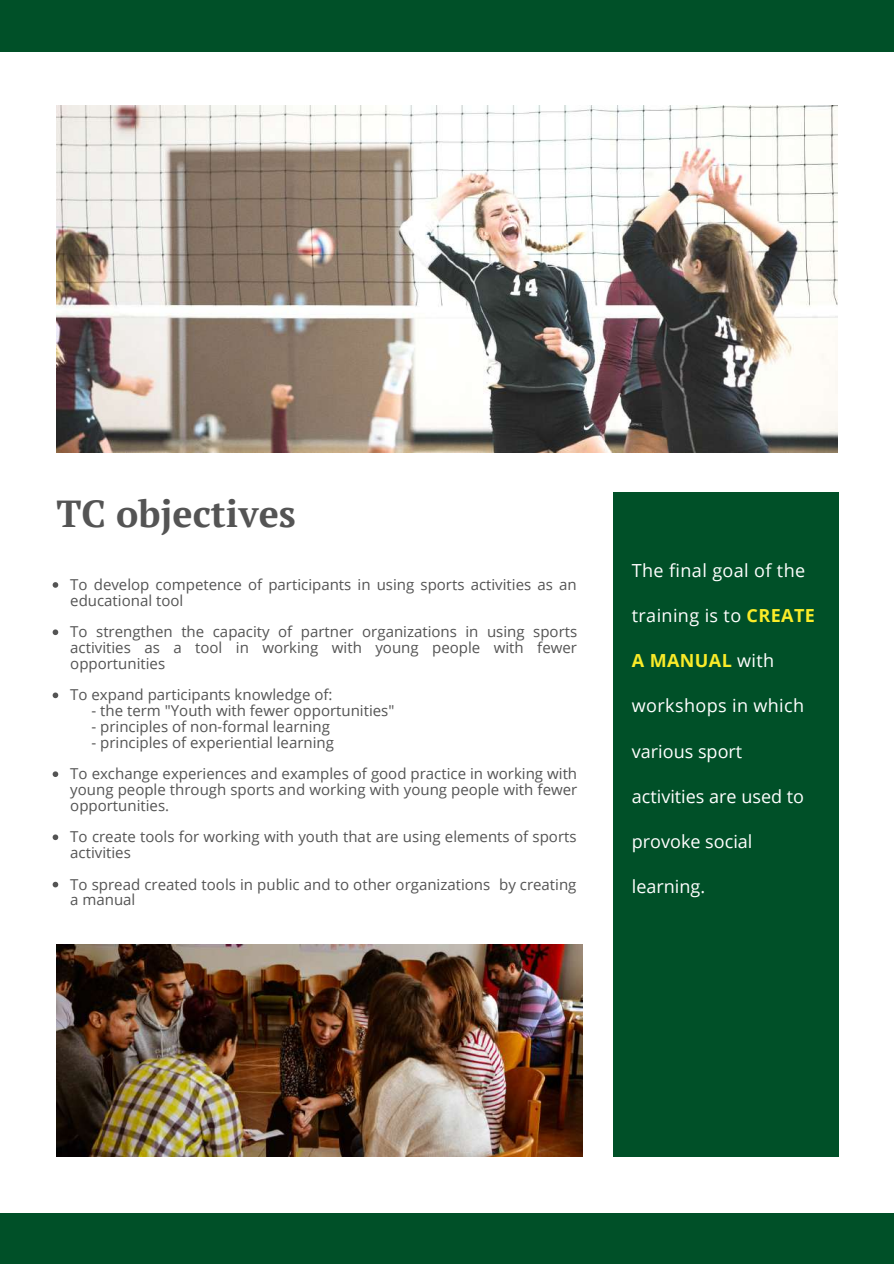
<style>
.page{position:relative;width:894px;height:1264px;background:#fff}
.page>*{position:absolute;margin:0;border:0;box-sizing:border-box;transform-origin:0 0}
.t1{font:700 37.5px "PT Serif";color:#545454}
.t2{font:18px "Open Sans";color:#fff}
.t3{font:18px "Open Sans";letter-spacing:.02em;color:#fff}
.t4{font:700 18px "Open Sans";letter-spacing:.02em;color:#faeb28}
.t5{font:15px/15.8px "Open Sans";color:#545454}
.s1{font-weight:700;color:#faeb28}
.s2{font-weight:400;color:#fff}
</style>
<div class="page">
<div style="left:0;top:0;width:893px;height:51px;background:#005028"></div>
<div style="left:0;top:1213px;width:893px;height:50px;background:#005028"></div>
<img style="left:56px;top:105px;width:781px;height:347px">
<div style="left:612px;top:492px;width:226px;height:664px;background:#005028"></div>
<svg style="left:53px;top:582px;width:5px;height:5px"></svg>
<svg style="left:53px;top:629px;width:5px;height:6px"></svg>
<svg style="left:53px;top:692px;width:5px;height:6px"></svg>
<svg style="left:53px;top:771px;width:5px;height:6px"></svg>
<svg style="left:53px;top:834px;width:5px;height:6px"></svg>
<svg style="left:53px;top:881px;width:5px;height:6px"></svg>
<img style="left:56px;top:944px;width:526px;height:212px">
<h1 class="t1" style="left:56px;top:488px;width:241px">TC objectives</h1>
<p class="t5" style="left:70px;top:576px;width:508px">To develop competence of participants in using sports activities as an educational tool</p>
<p class="t5" style="left:70px;top:623px;width:508px;text-align:justify">To strengthen the capacity of partner organizations in using sports activities as a tool in working with young people with fewer opportunities</p>
<p class="t5" style="left:70px;top:686px;width:264px">To expand participants knowledge of:</p>
<p class="t5" style="left:91px;top:702px;width:304px">- the term "Youth with fewer opportunities"</p>
<p class="t5" style="left:91px;top:718px;width:240px">- principles of non-formal learning</p>
<p class="t5" style="left:91px;top:734px;width:244px">- principles of experiential learning</p>
<p class="t5" style="left:70px;top:765px;width:508px;text-align:justify">To exchange experiences and examples of good practice in working with young people through sports and working with young people with fewer opportunities.</p>
<p class="t5" style="left:70px;top:828px;width:507px">To create tools for working with youth that are using elements of sports activities</p>
<p class="t5" style="left:70px;top:876px;width:507px">To spread created tools in public and to other organizations by creating a manual</p>
<p class="t3" style="left:631px;top:558px;width:175px">The final goal of the</p>
<p class="t3" style="left:631px;top:603px;width:184px">training is to <span class="s1">CREATE</span></p>
<p class="t4" style="left:631px;top:648px;width:144px">A MANUAL <span class="s2">with</span></p>
<p class="t3" style="left:631px;top:693px;width:174px">workshops in which</p>
<p class="t2" style="left:631px;top:738px;width:112px">various sport</p>
<p class="t2" style="left:631px;top:783px;width:174px">activities are used to</p>
<p class="t2" style="left:631px;top:828px;width:122px">provoke social</p>
<p class="t2" style="left:631px;top:873px;width:75px">learning.</p>
</div>
